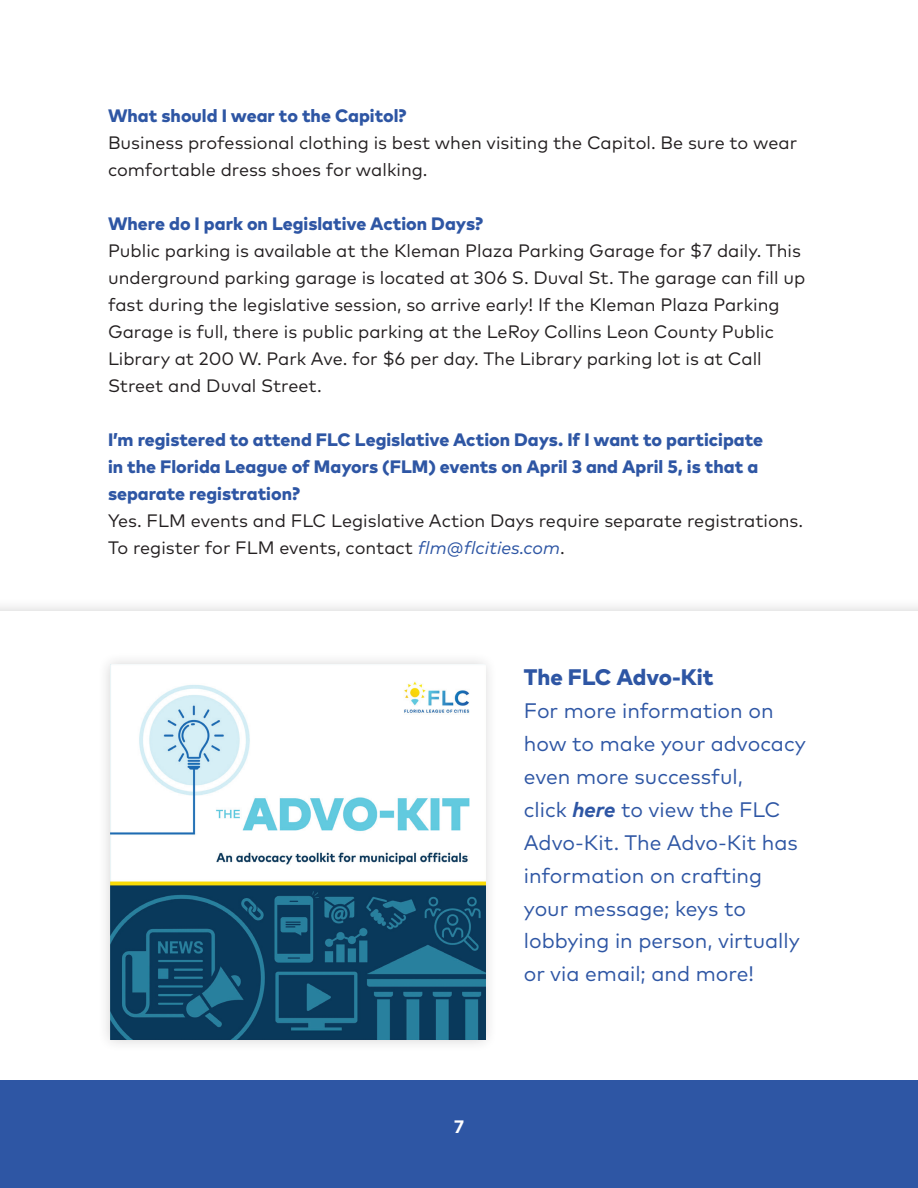
<style>
.page{position:relative;width:918px;height:1188px;background:#fff}
.page>*{position:absolute;margin:0;border:0;box-sizing:border-box;transform-origin:0 0}
.t1{font:800 22.5px "Mark Pro";color:#2e56a4}
.t2{font:21px/33px "Mark Pro";color:#2e56a4}
.t3{font:18px/27px "Mark Pro";color:#231f20}
.t4{font:800 18px/27px "Mark Pro";color:#2e56a4}
.t5{font:700 18px "Mark Pro";color:#fff}
.s1{font-style:italic;color:#2e56a4}
.s2{font-weight:700;font-style:italic}
</style>
<div class="page">
<div style="left:0;top:598px;width:918px;height:497px;background:#231f20;opacity:.2"></div>
<div style="left:0;top:611px;width:918px;height:471px;background:#fff"></div>
<div style="left:0;top:1080px;width:918px;height:108px;background:#2e56a4"></div>
<div style="left:97px;top:652px;width:401px;height:401px;background:#231f20;opacity:.2"></div>
<img style="left:111px;top:665px;width:374px;height:375px">
<p class="t4" style="left:108px;top:101px;width:300px">What should I wear to the Capitol?</p>
<p class="t3" style="left:108px;top:128px;width:691px">Business professional clothing is best when visiting the Capitol. Be sure to wear comfortable dress shoes for walking.</p>
<p class="t4" style="left:108px;top:209px;width:377px">Where do I park on Legislative Action Days?</p>
<p class="t3" style="left:108px;top:236px;width:699px">Public parking is available at the Kleman Plaza Parking Garage for $7 daily. This underground parking garage is located at 306 S. Duval St. The garage can fill up fast during the legislative session, so arrive early! If the Kleman Plaza Parking Garage is full, there is public parking at the LeRoy Collins Leon County Public Library at 200 W. Park Ave. for $6 per day. The Library parking lot is at Call Street and Duval Street.</p>
<p class="t4" style="left:108px;top:425px;width:657px">I’m registered to attend FLC Legislative Action Days. If I want to participate in the Florida League of Mayors (FLM) events on April 3 and April 5, is that a separate registration?</p>
<p class="t3" style="left:108px;top:506px;width:697px">Yes. FLM events and FLC Legislative Action Days require separate registrations.<br>To register for FLM events, contact <span class="s1">flm@flcities.com</span>.</p>
<p class="t5" style="left:454px;top:1113px;width:11px">7</p>
<p class="t1" style="left:524px;top:659px;width:191px">The FLC Advo-Kit</p>
<p class="t2" style="left:524px;top:692px;width:284px">For more information on how to make your advocacy even more successful,<br>click <span class="s2">here</span> to view the FLC<br>Advo-Kit. The Advo-Kit has information on crafting your message; keys to lobbying in person, virtually or via email; and more!</p>
</div>
